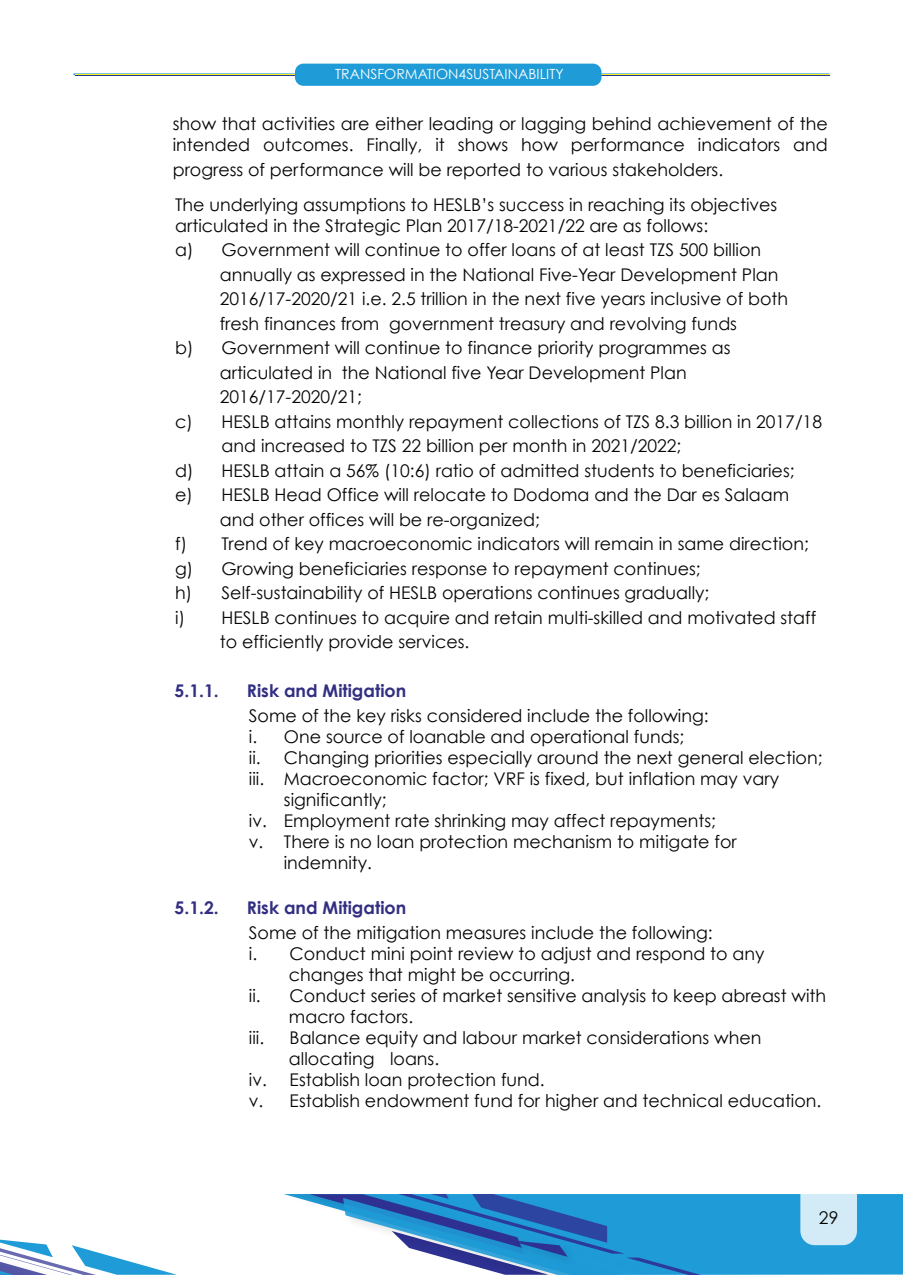
<style>
.page{position:relative;width:903px;height:1275px;background:#fff}
.page>*{position:absolute;margin:0;border:0;box-sizing:border-box;transform-origin:0 0}
.t1{font:17.5px/35px "Century Gothic";color:#050504}
.t2{font:17.5px/21px "Century Gothic";color:#040503}
.t3{font:700 17.5px "Century Gothic";color:#322e82}
.t4{font:14px "Century Gothic";color:#fff}
.s1{color:#040503}
</style>
<div class="page">
<div style="left:717px;top:1194px;width:186px;height:81px;background:#1f9cd8"></div>
<svg style="left:309px;top:1194px;width:408px;height:81px"></svg>
<svg style="left:0;top:1239px;width:177px;height:36px"></svg>
<div style="left:800px;top:1194px;width:57px;height:51px;background:#d2ebf7"></div>
<hr style="left:73px;top:73px;width:756px;height:2px;background:#1f9cd8">
<hr style="left:75px;top:74px;width:754px;height:1px;background:#f7ee1f">
<hr style="left:75px;top:75px;width:754px;height:1px;background:#f7ee1f">
<div style="left:295px;top:64px;width:306px;height:22px;background:#1f9cd8;border-radius:8px"></div>
<p class="t4" style="left:335px;top:64px;width:230px">TRANSFORMATION4SUSTAINABILITY</p>
<p class="t2" style="left:173px;top:113px;width:656px">show that activities are either leading or lagging behind achievement of the intended outcomes. Finally, it shows how performance indicators and</p>
<p class="t1" style="left:173px;top:151px;width:606px"><span class="s1">progress of performance will be reported to various stakeholder</span>s.<br>The underlying assumptions to HESLB’s success in reaching its objectives</p>
<p class="t1" style="left:175px;top:207px;width:534px">articulated in the Strategic Plan 2017/18-2021/22 are as follows:</p>
<p class="t1" style="left:175px;top:232px;width:587px">a) Government will continue to offer loans of at least TZS 500 billion</p>
<p class="t1" style="left:220px;top:256px;width:560px">annually as expressed in the National Five-Year Development Plan</p>
<p class="t1" style="left:220px;top:281px;width:570px">2016/17-2020/21 i.e. 2.5 trillion in the next five years inclusive of both</p>
<p class="t1" style="left:220px;top:305px;width:519px">fresh finances from government treasury and revolving funds</p>
<p class="t1" style="left:175px;top:330px;width:557px">b) Government will continue to finance priority programmes as</p>
<p class="t1" style="left:220px;top:354px;width:468px">articulated in the National five Year Development Plan</p>
<p class="t1" style="left:220px;top:379px;width:144px">2016/17-2020/21;</p>
<p class="t1" style="left:175px;top:403px;width:648px">c) HESLB attains monthly repayment collections of TZS 8.3 billion in 2017/18</p>
<p class="t1" style="left:222px;top:428px;width:461px">and increased to TZS 22 billion per month in 2021/2022;</p>
<p class="t1" style="left:175px;top:452px;width:621px">d) HESLB attain a 56% (10:6) ratio of admitted students to beneficiaries;</p>
<p class="t1" style="left:175px;top:477px;width:615px">e) HESLB Head Office will relocate to Dodoma and the Dar es Salaam</p>
<p class="t1" style="left:220px;top:501px;width:322px">and other offices will be re-organized;</p>
<p class="t1" style="left:175px;top:526px;width:635px">f) Trend of key macroeconomic indicators will remain in same direction;</p>
<p class="t1" style="left:175px;top:550px;width:527px">g) Growing beneficiaries response to repayment continues;</p>
<p class="t1" style="left:175px;top:575px;width:536px">h) Self-sustainability of HESLB operations continues gradually;</p>
<p class="t1" style="left:175px;top:599px;width:642px">i) HESLB continues to acquire and retain multi-skilled and motivated staff</p>
<p class="t1" style="left:220px;top:624px;width:251px">to efficiently provide services.</p>
<p class="t3" style="left:175px;top:677px;width:46px">5.1.1.</p>
<p class="t3" style="left:247px;top:677px;width:161px">Risk and Mitigation</p>
<p class="t1" style="left:249px;top:697px;width:461px">Some of the key risks considered include the following:</p>
<p class="t1" style="left:249px;top:718px;width:437px">i. One source of loanable and operational funds;</p>
<p class="t1" style="left:249px;top:739px;width:575px">ii. Changing priorities especially around the next general election;</p>
<p class="t1" style="left:249px;top:760px;width:532px">iii. Macroeconomic factor; VRF is fixed, but inflation may vary</p>
<p class="t1" style="left:284px;top:781px;width:104px">significantly;</p>
<p class="t1" style="left:249px;top:802px;width:469px">iv. Employment rate shrinking may affect repayments;</p>
<p class="t1" style="left:249px;top:823px;width:489px">v. There is no loan protection mechanism to mitigate for</p>
<p class="t1" style="left:284px;top:844px;width:90px">indemnity.</p>
<p class="t3" style="left:175px;top:894px;width:46px">5.1.2.</p>
<p class="t3" style="left:247px;top:894px;width:161px">Risk and Mitigation</p>
<p class="t1" style="left:249px;top:914px;width:465px">Some of the mitigation measures include the following:</p>
<p class="t1" style="left:249px;top:935px;width:517px">i. Conduct mini point review to adjust and respond to any</p>
<p class="t1" style="left:289px;top:956px;width:288px">changes that might be occurring.</p>
<p class="t1" style="left:249px;top:977px;width:579px">ii. Conduct series of market sensitive analysis to keep abreast with</p>
<p class="t1" style="left:289px;top:998px;width:126px">macro factors.</p>
<p class="t1" style="left:249px;top:1019px;width:17px">iii.</p>
<p class="t1" style="left:290px;top:1019px;width:473px">Balance equity and labour market considerations when</p>
<p class="t1" style="left:289px;top:1040px;width:152px">allocating loans.</p>
<p class="t1" style="left:249px;top:1061px;width:297px">iv. Establish loan protection fund.</p>
<p class="t1" style="left:249px;top:1082px;width:574px">v. Establish endowment fund for higher and technical education.</p>
<p class="t2" style="left:819px;top:1207px;width:21px">29</p>
</div>
